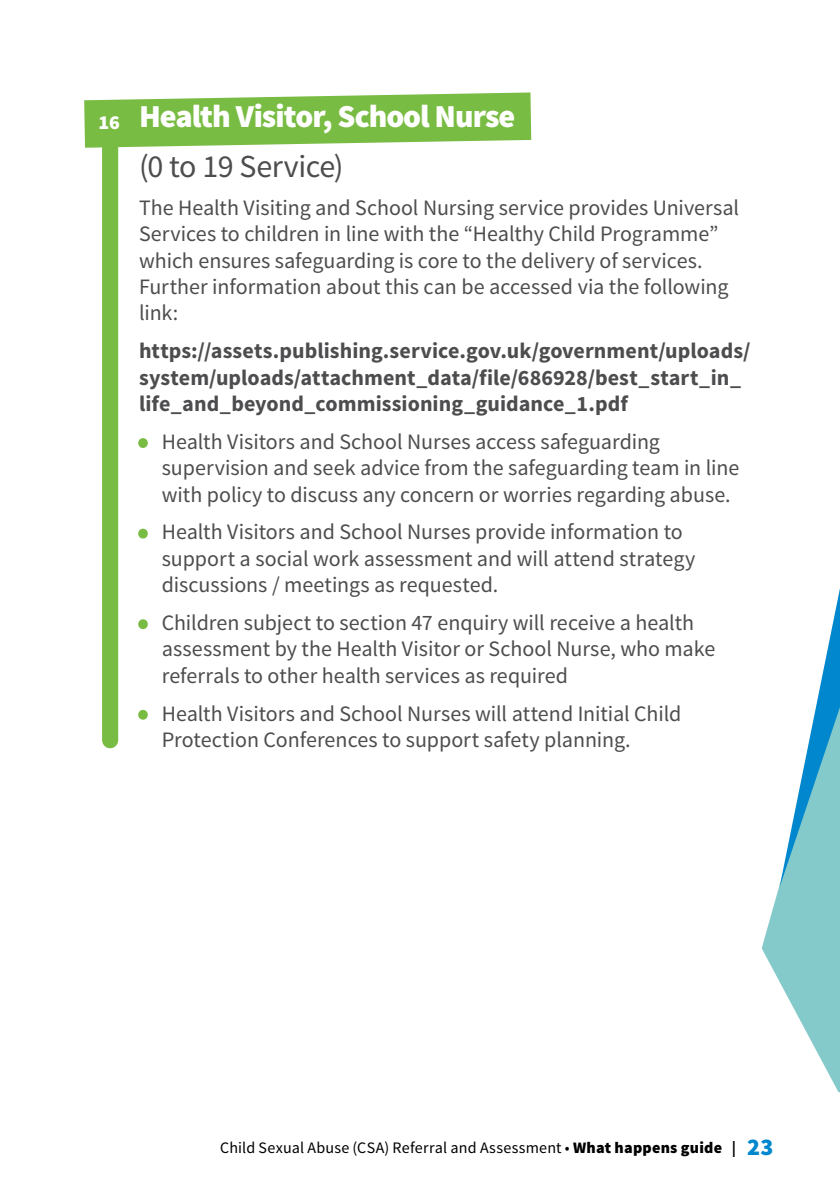
<style>
.page{position:relative;width:840px;height:1191px;background:#fff}
.page>*{position:absolute;margin:0;border:0;box-sizing:border-box;transform-origin:0 0}
.t1{font:900 32px "Source Sans Pro";letter-spacing:-.03em;color:#fff}
.t2{font:32px "Source Sans Pro";letter-spacing:-.015em;color:#4d4d4f}
.t3{font:22px/26.4px "Source Sans Pro";color:#4d4d4f}
.t4{font:700 22px/26.4px "Source Sans Pro";color:#4d4d4f}
.t5{font:900 19.8px "Source Sans Pro";color:#fff}
.t6{font:16px "Source Sans Pro";letter-spacing:.015em;color:#000}
.s1{font-weight:900;color:#79bc43}
.s2{font-weight:900}
.s3{font-weight:700}
.s4{font-weight:900;font-size:24px;color:#0087cd}
</style>
<div class="page">
<svg style="left:84px;top:92px;width:447px;height:56px;background:#8ec660"></svg>
<div style="left:102px;top:122px;width:16px;height:618px;background:#79bc43"></div>
<div style="left:94px;top:105px;width:32px;height:33px;background:#79bc43;border-radius:50%"></div>
<svg style="left:761px;top:593px;width:78px;height:499px"></svg>
<p class="t5" style="left:98px;top:109px;width:23px">16</p>
<h1 class="t1" style="left:139px;top:96px;width:377px">Health Visitor, School Nurse</h1>
<h1 class="t2" style="left:139px;top:147px;width:206px">(0 to 19 Service)</h1>
<p class="t3" style="left:139px;top:195px;width:601px">The Health Visiting and School Nursing service provides Universal Services to children in line with the “Healthy Child Programme” which ensures safeguarding is core to the delivery of services.<br>Further information about this can be accessed via the following link:</p>
<p class="t4" style="left:139px;top:338px;width:612px">https://assets.publishing.service.gov.uk/government/uploads/ system/uploads/attachment_data/file/686928/best_start_in_ life_and_beyond_commissioning_guidance_1.pdf</p>
<p class="t3" style="left:162px;top:429px;width:579px;text-indent:-23px"><span class="s1">•</span> Health Visitors and School Nurses access safeguarding supervision and seek advice from the safeguarding team in line with policy to discuss any concern or worries regarding abuse.</p>
<p class="t3" style="left:162px;top:519px;width:535px;text-indent:-23px"><span class="s1">•</span> Health Visitors and School Nurses provide information to support a social work assessment and will attend strategy discussions / meetings as requested.</p>
<p class="t3" style="left:162px;top:610px;width:554px;text-indent:-23px"><span class="s1">•</span> Children subject to section 47 enquiry will receive a health assessment by the Health Visitor or School Nurse, who make referrals to other health services as required</p>
<p class="t3" style="left:162px;top:700px;width:521px;text-indent:-23px"><span class="s1">•</span> Health Visitors and School Nurses will attend Initial Child<br>Protection Conferences to support safety planning.</p>
<p class="t6" style="left:220px;top:1137px;width:554px">Child Sexual Abuse (CSA) Referral and Assessment • <span class="s2">What happens guide</span> <span class="s3">|</span> <span class="s4">23</span></p>
</div>
